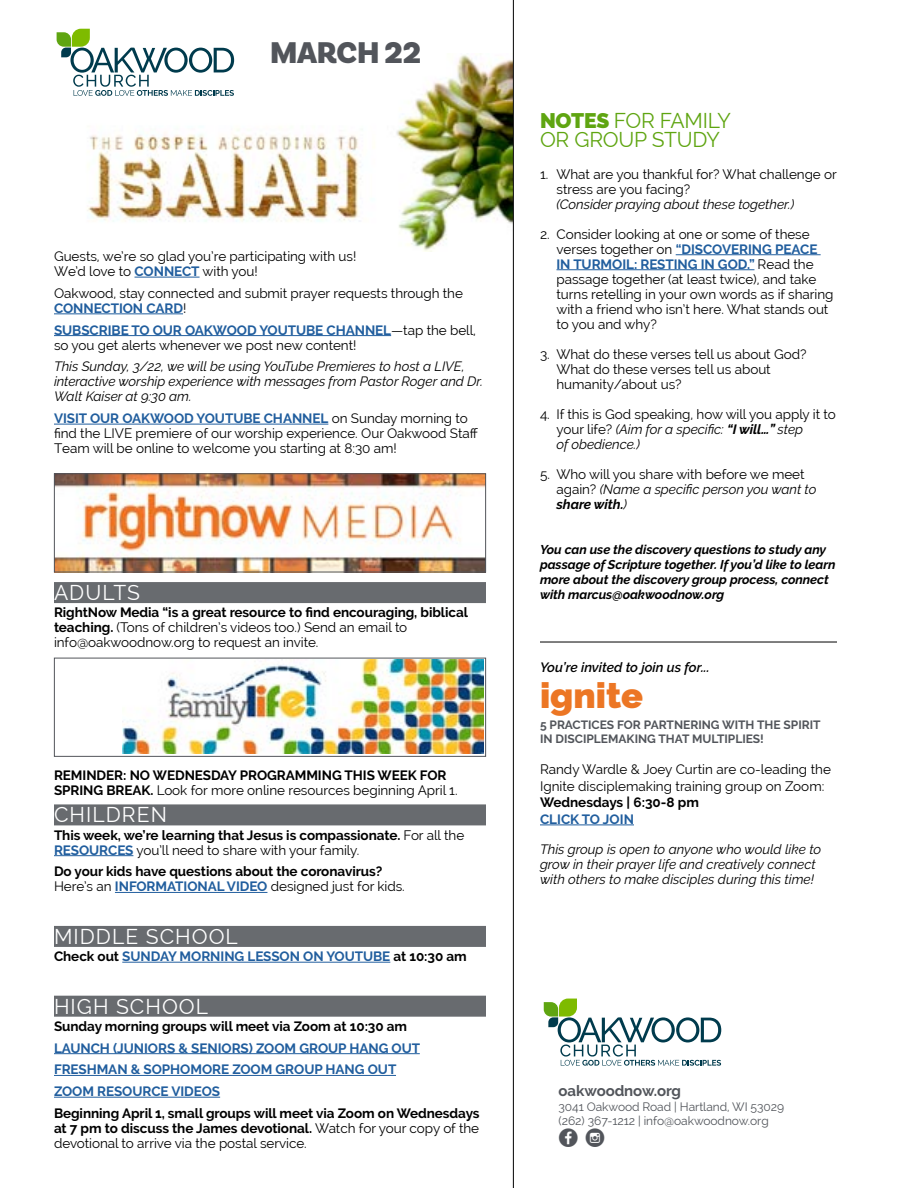
<style>
.page{position:relative;width:918px;height:1188px;background:#fff}
.page>*{position:absolute;margin:0;border:0;box-sizing:border-box;transform-origin:0 0}
.t1{font:800 36px "Raleway";color:#ec7624}
.t2{font:900 31.5px "Basic Sans";letter-spacing:-.01em;color:#52555b}
.t3{font:27px "Social Shapes";color:#52555b}
.t4{font:21px "Raleway";letter-spacing:.05em;color:#fff}
.t5{font:21px/19.5px "Raleway";letter-spacing:-.01em;color:#5fa511}
.t6{font:700 15px "Raleway";letter-spacing:-.005em;color:#52555b}
.t7{font:13.5px/15px "Raleway";letter-spacing:-.005em;color:#000}
.t8{font:700 13.5px/15px "Raleway";letter-spacing:-.005em;color:#000}
.t9{font:italic 13.5px/15px "Raleway";letter-spacing:-.005em;color:#000}
.t10{font:700 13.5px/21.8px "Raleway";letter-spacing:-.005em;color:#215e9e}
.t11{font:italic 600 13.5px "Raleway";color:#000}
.t12{font:italic 700 12.75px/15px "Raleway";letter-spacing:-.005em;color:#000}
.t13{font:700 12px/13.5px "Raleway";color:#52555b}
.t14{font:12px/14.2px "Raleway";letter-spacing:-.005em;color:#52555b}
.s1{font-weight:700;color:#215e9e}
.s2{font-weight:700}
.s3{font-weight:400}
.s4{color:#215e9e}
.s5{color:#000}
.s6{font-weight:900}
.s7{font-style:italic}
.s8{font-weight:700;font-style:italic}
</style>
<div class="page">
<hr style="left:676px;top:254px;width:145px;height:1px;background:#215e9e">
<hr style="left:556px;top:269px;width:198px;height:1px;background:#215e9e">
<img style="left:87px;top:54px;width:426px;height:197px">
<hr style="left:513px;top:0;width:1px;height:1188px;background:#000">
<img style="left:122px;top:660px;width:362px;height:94px">
<div style="left:54px;top:658px;width:432px;height:99px;border:1px solid #52555b"></div>
<div style="left:54px;top:804px;width:432px;height:21px;background:#686b6f"></div>
<hr style="left:54px;top:855px;width:79px;height:1px;background:#215e9e">
<hr style="left:115px;top:892px;width:152px;height:1px;background:#215e9e">
<div style="left:54px;top:926px;width:432px;height:21px;background:#686b6f"></div>
<hr style="left:122px;top:962px;width:268px;height:1px;background:#215e9e">
<div style="left:54px;top:996px;width:432px;height:21px;background:#686b6f"></div>
<hr style="left:54px;top:1053px;width:366px;height:1px;background:#215e9e">
<hr style="left:54px;top:1075px;width:342px;height:1px;background:#215e9e">
<hr style="left:54px;top:1097px;width:166px;height:1px;background:#215e9e">
<hr style="left:135px;top:277px;width:65px;height:1px;background:#215e9e">
<hr style="left:54px;top:314px;width:129px;height:1px;background:#215e9e">
<hr style="left:54px;top:335px;width:337px;height:1px;background:#215e9e">
<hr style="left:54px;top:424px;width:274px;height:1px;background:#215e9e">
<img style="left:56px;top:476px;width:428px;height:94px">
<div style="left:54px;top:474px;width:432px;height:98px;border:1px solid #52555b"></div>
<div style="left:54px;top:582px;width:432px;height:21px;background:#686b6f"></div>
<hr style="left:540px;top:642px;width:297px;height:1px;background:#000">
<hr style="left:540px;top:825px;width:94px;height:1px;background:#215e9e">
<svg style="left:57px;top:29px;width:177px;height:67px"></svg>
<svg style="left:544px;top:999px;width:177px;height:67px"></svg>
<h2 class="t2" style="left:270px;top:33px;width:153px">MARCH 22</h2>
<p class="t7" style="left:54px;top:249px;width:304px">Guests, we’re so glad you’re participating with us!<br>We’d love to <span class="s1">CONNECT</span> with you!</p>
<p class="t7" style="left:54px;top:286px;width:410px">Oakwood, stay connected and submit prayer requests through the<br><span class="s1">CONNECTION CARD</span>!</p>
<p class="t7" style="left:54px;top:322px;width:424px"><span class="s1">SUBSCRIBE TO OUR OAKWOOD YOUTUBE CHANNEL</span>—tap the bell, so you get alerts whenever we post new content!</p>
<p class="t9" style="left:54px;top:359px;width:430px">This Sunday, 3/22, we will be using YouTube Premieres to host a LIVE, interactive worship experience with messages from Pastor Roger and Dr.<br>Walt Kaiser at 9:30 am.</p>
<p class="t7" style="left:54px;top:411px;width:426px"><span class="s1">VISIT OUR OAKWOOD YOUTUBE CHANNEL</span> on Sunday morning to find the LIVE premiere of our worship experience. Our Oakwood Staff<br>Team will be online to welcome you starting at 8:30 am!</p>
<h3 class="t4" style="left:54px;top:580px;width:87px">ADULTS</h3>
<p class="t7" style="left:54px;top:605px;width:416px"><span class="s2">RightNow Media “is a great resource to find encouraging, biblical teaching.</span> (Tons of children’s videos too.) Send an email to info@oakwoodnow.org to request an invite.</p>
<p class="t8" style="left:54px;top:768px;width:405px">REMINDER: NO WEDNESDAY PROGRAMMING THIS WEEK FOR<br>SPRING BREAK. <span class="s3">Look for more online resources beginning April 1.</span></p>
<h3 class="t4" style="left:54px;top:803px;width:115px">CHILDREN</h3>
<p class="t8" style="left:54px;top:827px;width:412px">This week, we’re learning that Jesus is compassionate. <span class="s3">For all the<br></span><span class="s4">RESOURCES</span> <span class="s3">you’ll need to share with your family.</span></p>
<p class="t8" style="left:54px;top:864px;width:352px">Do your kids have questions about the coronavirus?<br><span class="s3">Here’s an</span> <span class="s4">INFORMATIONAL VIDEO</span> <span class="s3">designed just for kids.</span></p>
<h3 class="t4" style="left:54px;top:924px;width:186px">MIDDLE SCHOOL</h3>
<p class="t10" style="left:54px;top:946px;width:414px"><span class="s5">Check out</span> SUNDAY MORNING LESSON ON YOUTUBE <span class="s5">at 10:30 am</span></p>
<h3 class="t4" style="left:54px;top:994px;width:156px">HIGH SCHOOL</h3>
<p class="t8" style="left:54px;top:1019px;width:355px">Sunday morning groups will meet via Zoom at 10:30 am</p>
<p class="t10" style="left:54px;top:1037px;width:368px">LAUNCH (JUNIORS &amp; SENIORS) ZOOM GROUP HANG OUT<br>FRESHMAN &amp; SOPHOMORE ZOOM GROUP HANG OUT<br>ZOOM RESOURCE VIDEOS</p>
<p class="t8" style="left:54px;top:1106px;width:427px;text-align:justify">Beginning April 1, small groups will meet via Zoom on Wednesdays at 7 pm to discuss the James devotional. <span class="s3">Watch for your copy of the devotional to arrive via the postal service.</span></p>
<h3 class="t5" style="left:540px;top:111px;width:192px"><span class="s6">NOTES</span> FOR FAMILY<br>OR GROUP STUDY</h3>
<p class="t7" style="left:556px;top:166px;width:282px;text-indent:-16px">1. What are you thankful for? What challenge or stress are you facing?</p>
<p class="t9" style="left:556px;top:196px;width:239px">(Consider praying about these together.)</p>
<p class="t7" style="left:556px;top:226px;width:279px;text-indent:-16px">2. Consider looking at one or some of these verses together on <span class="s1">“DISCOVERING PEACE IN TURMOIL: RESTING IN GOD.”</span> Read the passage together (at least twice), and take turns retelling in your own words as if sharing with a friend who isn’t here. What stands out to you and why?</p>
<p class="t7" style="left:556px;top:346px;width:252px;text-indent:-16px">3. What do these verses tell us about God?<br>What do these verses tell us about humanity/about us?</p>
<p class="t7" style="left:556px;top:406px;width:281px;text-indent:-16px">4. If this is God speaking, how will you apply it to your life? <span class="s7">(Aim for a specific:</span> <span class="s8">“I will…”</span> <span class="s7">step<br>of obedience.)</span></p>
<p class="t7" style="left:556px;top:466px;width:261px;text-indent:-16px">5. Who will you share with before we meet again? <span class="s7">(Name a specific person you want to </span><span class="s8">share with.</span><span class="s7">)</span></p>
<p class="t12" style="left:540px;top:542px;width:297px">You can use the discovery questions to study any passage of Scripture together. If you’d like to learn more about the discovery group process, connect with marcus@oakwoodnow.org</p>
<p class="t11" style="left:540px;top:660px;width:171px">You’re invited to join us for...</p>
<h1 class="t1" style="left:540px;top:675px;width:105px">ignite</h1>
<p class="t13" style="left:540px;top:718px;width:282px">5 PRACTICES FOR PARTNERING WITH THE SPIRIT<br>IN DISCIPLEMAKING THAT MULTIPLIES!</p>
<p class="t7" style="left:540px;top:761px;width:292px;line-height:16.5px">Randy Wardle &amp; Joey Curtin are co-leading the<br>Ignite disciplemaking training group on Zoom:</p>
<p class="t8" style="left:540px;top:795px;width:161px">Wednesdays | 6:30-8 pm</p>
<p class="t10" style="left:540px;top:808px;width:95px">CLICK TO JOIN</p>
<p class="t9" style="left:540px;top:842px;width:283px">This group is open to anyone who would like to grow in their prayer life and creatively connect with others to make disciples during this time!</p>
<p class="t6" style="left:559px;top:1082px;width:124px">oakwoodnow.org</p>
<p class="t14" style="left:559px;top:1099px;width:227px">3041 Oakwood Road | Hartland, WI 53029 (262) 367-1212 | info@oakwoodnow.org</p>
<h3 class="t3" style="left:559px;top:1122px;width:48px">! $</h3>
</div>
